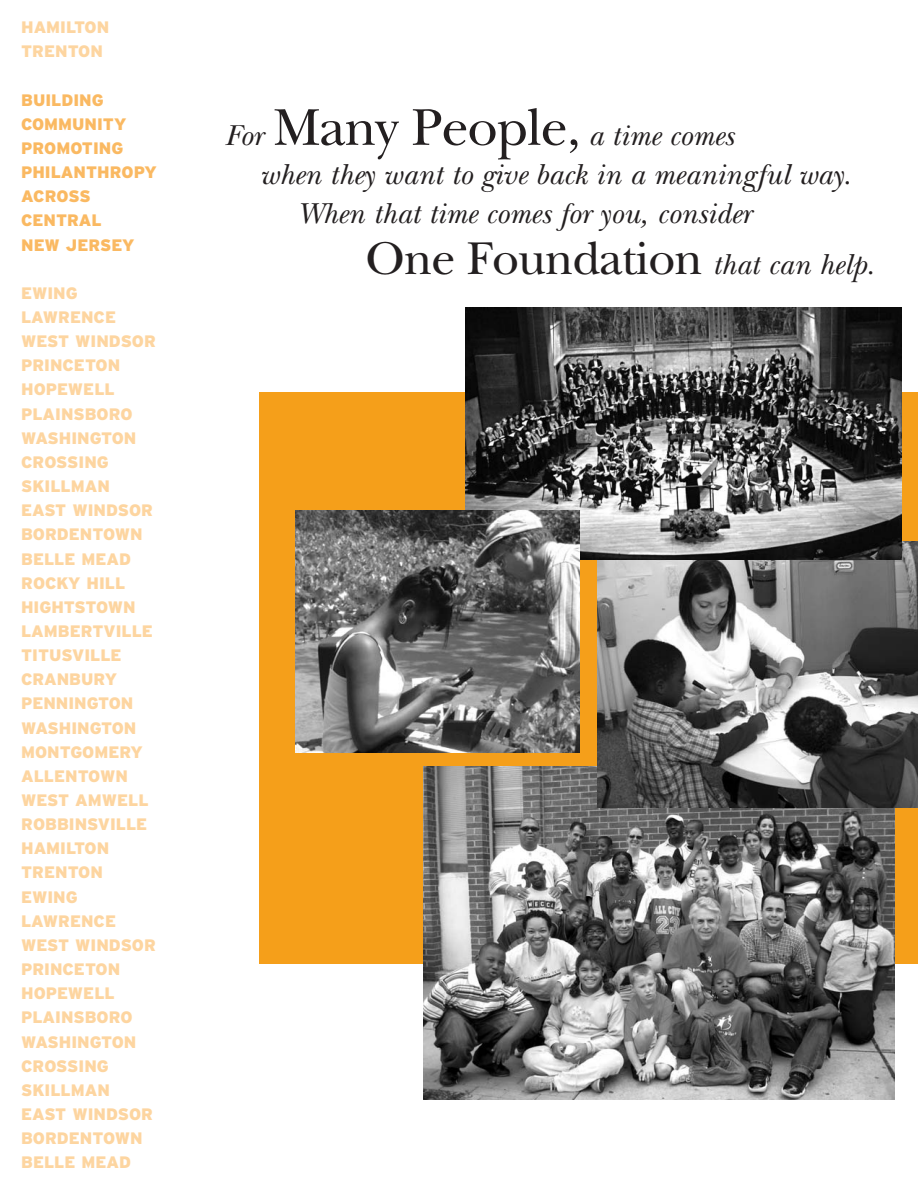
<style>
.page{position:relative;width:918px;height:1188px;background:#fff}
.page>*{position:absolute;margin:0;border:0;box-sizing:border-box;transform-origin:0 0}
.t1{font:48px "New Baskerville";letter-spacing:-.02em;color:#231f20}
.t2{font:italic 30px "New Baskerville";color:#231f20}
.t3{font:900 16.65px/24.2px "Interstate";color:#fdd5a0}
.t4{font:900 16.65px/24.2px "Interstate";color:#fab962}
.s1{font-style:normal;font-size:54px}
.s2{font-style:italic;font-size:30px}
</style>
<div class="page">
<div style="left:259px;top:393px;width:659px;height:571px;background:#f59f1a"></div>
<img style="left:424px;top:767px;width:471px;height:332px">
<img style="left:597px;top:542px;width:321px;height:265px">
<img style="left:466px;top:308px;width:436px;height:251px">
<img style="left:295px;top:511px;width:284px;height:241px">
<p class="t3" style="left:21px;top:17px;width:90px">HAMILTON<br>TRENTON</p>
<p class="t4" style="left:21px;top:89px;width:137px">BUILDING<br>COMMUNITY<br>PROMOTING<br>PHILANTHROPY<br>ACROSS<br>CENTRAL<br>NEW JERSEY</p>
<p class="t3" style="left:21px;top:282px;width:136px">EWING<br>LAWRENCE<br>WEST WINDSOR<br>PRINCETON<br>HOPEWELL<br>PLAINSBORO<br>WASHINGTON<br>CROSSING<br>SKILLMAN<br>EAST WINDSOR<br>BORDENTOWN<br>BELLE MEAD<br>ROCKY HILL<br>HIGHTSTOWN<br>LAMBERTVILLE<br>TITUSVILLE<br>CRANBURY<br>PENNINGTON<br>WASHINGTON<br>MONTGOMERY<br>ALLENTOWN<br>WEST AMWELL<br>ROBBINSVILLE<br>HAMILTON<br>TRENTON<br>EWING<br>LAWRENCE<br>WEST WINDSOR<br>PRINCETON<br>HOPEWELL<br>PLAINSBORO<br>WASHINGTON<br>CROSSING<br>SKILLMAN<br>EAST WINDSOR<br>BORDENTOWN<br>BELLE MEAD</p>
<h2 class="t2" style="left:226px;top:125px;width:510px">For <span class="s1">Many People,</span> a time comes</h2>
<h2 class="t2" style="left:260px;top:164px;width:593px">when they want to give back in a meaningful way.</h2>
<h2 class="t2" style="left:297px;top:203px;width:455px">When that time comes for you, consider</h2>
<h1 class="t1" style="left:365px;top:241px;width:511px">One Foundation <span class="s2">that can help.</span></h1>
</div>
